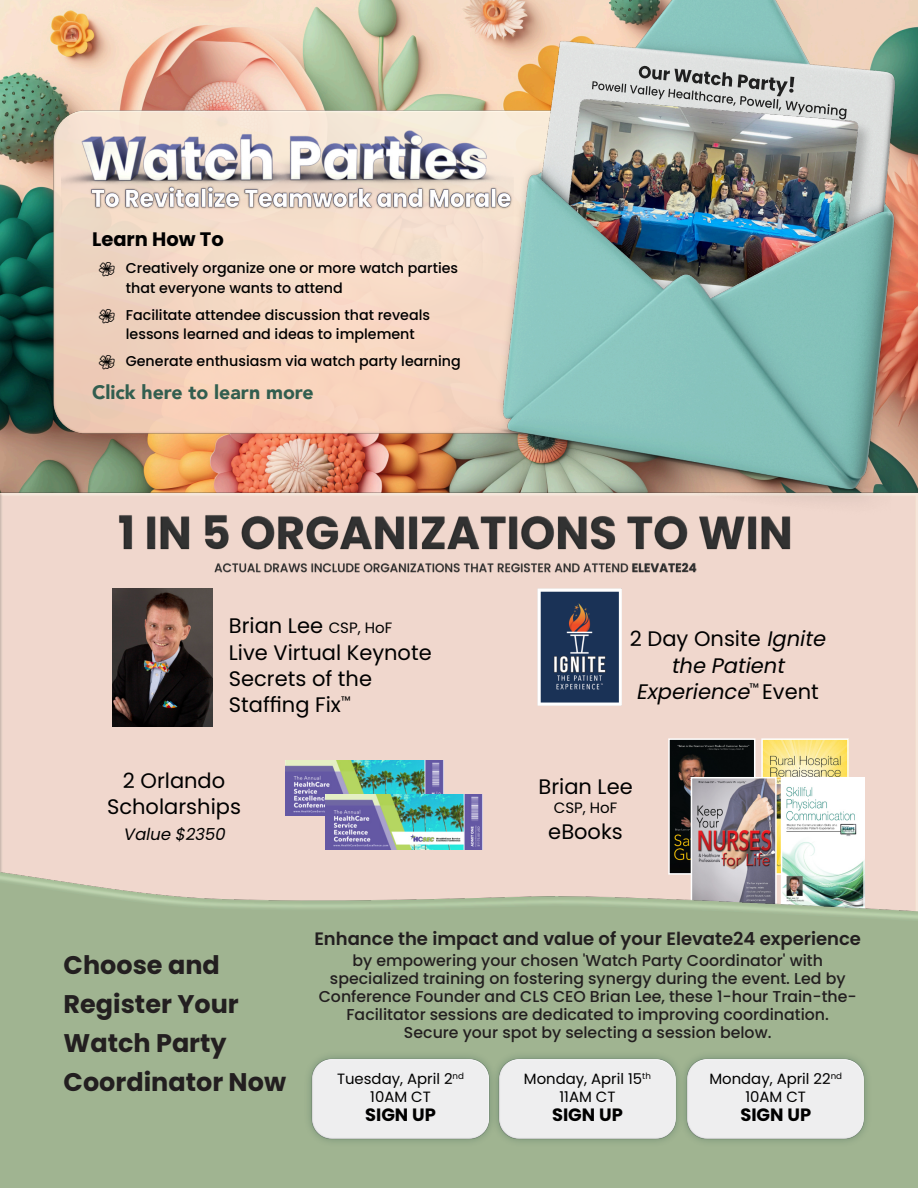
<style>
.page{position:relative;width:918px;height:1188px;background:#fff}
.page>*{position:absolute;margin:0;border:0;box-sizing:border-box;transform-origin:0 0}
.t1{font:700 25.5px/39px "Poppins";color:#231f20}
.t2{font:21px/26.1px "Poppins";color:#000}
.t3{font:italic 21px/26.1px "Poppins";color:#000;text-align:center}
.t4{font:900 19.5px "Avenir";color:#325e4f}
.t5{font:700 19.5px "Poppins";color:#000}
.t6{font:600 18px "Poppins";color:#231f20}
.t7{font:700 17.85px "Poppins";color:#000}
.t8{font:italic 16.5px "Poppins";color:#000}
.t9{font:500 15.75px/18px "Poppins";color:#231f20;text-align:center}
.t10{font:15px "Poppins";color:#000}
.t11{font:14.85px/17.9px "Poppins";color:#000;text-align:center}
.t12{font:500 14.25px/19.5px "Poppins";color:#000}
.s1{font-size:15px}
.s2{font-style:normal}
</style>
<div class="page">
<img style="left:0;top:0;width:918px;height:492px">
<img style="left:54px;top:111px;width:392px;height:322px">
<img style="left:61px;top:130px;width:385px;height:180px">
<div style="left:0;top:492px;width:918px;height:381px;background:#f0d7cd"></div>
<img style="left:119px;top:514px;width:671px;height:58px">
<svg style="left:113px;top:589px;width:99px;height:138px;background:#423430"></svg>
<img style="left:764px;top:741px;width:82px;height:131px">
<div style="left:761px;top:738px;width:88px;height:137px;border:2px solid #fff"></div>
<img style="left:671px;top:741px;width:81px;height:131px">
<div style="left:668px;top:738px;width:87px;height:137px;border:2px solid #fff"></div>
<img style="left:694px;top:780px;width:80px;height:93px">
<div style="left:691px;top:777px;width:86px;height:134px;border:2px solid #fff"></div>
<img style="left:784px;top:780px;width:78px;height:93px">
<img style="left:286px;top:760px;width:157px;height:56px">
<img style="left:325px;top:794px;width:158px;height:55px">
<svg style="left:538px;top:589px;width:84px;height:117px;background:#4a5872"></svg>
<img style="left:0;top:873px;width:918px;height:315px">
<img style="left:90px;top:186px;width:349px;height:23px">
<img style="left:685px;top:1050px;width:188px;height:98px">
<img style="left:498px;top:1050px;width:187px;height:98px">
<img style="left:303px;top:1050px;width:195px;height:98px">
<img style="left:541px;top:0;width:355px;height:99px">
<img style="left:446px;top:99px;width:459px;height:412px">
<img style="left:439px;top:171px;width:456px;height:351px">
<svg style="left:592px;top:66px;width:255px;height:53px;background:#bdbebd"></svg>
<svg style="left:99px;top:262px;width:16px;height:15px"></svg>
<svg style="left:99px;top:308px;width:16px;height:15px"></svg>
<svg style="left:99px;top:355px;width:16px;height:15px"></svg>
<p class="t5" style="left:92px;top:226px;width:133px">Learn How To</p>
<p class="t12" style="left:126px;top:258px;width:334px">Creatively organize one or more watch parties that everyone wants to attend</p>
<p class="t12" style="left:126px;top:305px;width:306px">Facilitate attendee discussion that reveals lessons learned and ideas to implement</p>
<p class="t12" style="left:126px;top:351px;width:337px">Generate enthusiasm via watch party learning</p>
<p class="t4" style="left:92px;top:380px;width:223px">Click here to learn more</p>
<h2 class="t2" style="left:229px;top:613px;width:204px">Brian Lee <span class="s1">CSP, HoF<br></span>Live Virtual Keynote<br>Secrets of the<br>Staffing Fix<sup>™</sup></h2>
<h2 class="t2" style="left:107px;top:767px;width:135px;text-align:center">2 Orlando<br>Scholarships</h2>
<p class="t8" style="left:123px;top:823px;width:107px">Value $2350</p>
<h2 class="t3" style="left:630px;top:626px;width:202px"><span class="s2">2 Day Onsite</span> Ignite the Patient<br>Experience<sup>™</sup> <span class="s2">E v e n t</span></h2>
<h2 class="t2" style="left:538px;top:774px;width:96px">Brian Lee</h2>
<p class="t10" style="left:554px;top:797px;width:65px">CSP, HoF</p>
<h2 class="t2" style="left:548px;top:818px;width:76px">eBooks</h2>
<h1 class="t1" style="left:64px;top:945px;width:224px">Choose and<br>Register Your<br>Watch Party<br>Coordinator Now</h1>
<p class="t6" style="left:314px;top:926px;width:548px">Enhance the impact and value of your Elevate24 experience</p>
<p class="t9" style="left:319px;top:951px;width:539px">by empowering your chosen 'Watch Party Coordinator' with specialized training on fostering synergy during the event. Led by Conference Founder and CLS CEO Brian Lee, these 1-hour Train-the-Facilitator sessions are dedicated to improving coordination.<br>Secure your spot by selecting a session below.</p>
<p class="t11" style="left:709px;top:1070px;width:134px">Monday, April 22<sup>nd<br></sup>10AM CT</p>
<p class="t7" style="left:740px;top:1102px;width:72px">SIGN UP</p>
<p class="t11" style="left:337px;top:1070px;width:128px">Tuesday, April 2<sup>nd<br></sup>10AM CT</p>
<p class="t7" style="left:365px;top:1102px;width:72px">SIGN UP</p>
<p class="t11" style="left:524px;top:1070px;width:129px">Monday, April 15<sup>th<br></sup>11AM CT</p>
<p class="t7" style="left:552px;top:1102px;width:72px">SIGN UP</p>
</div>
